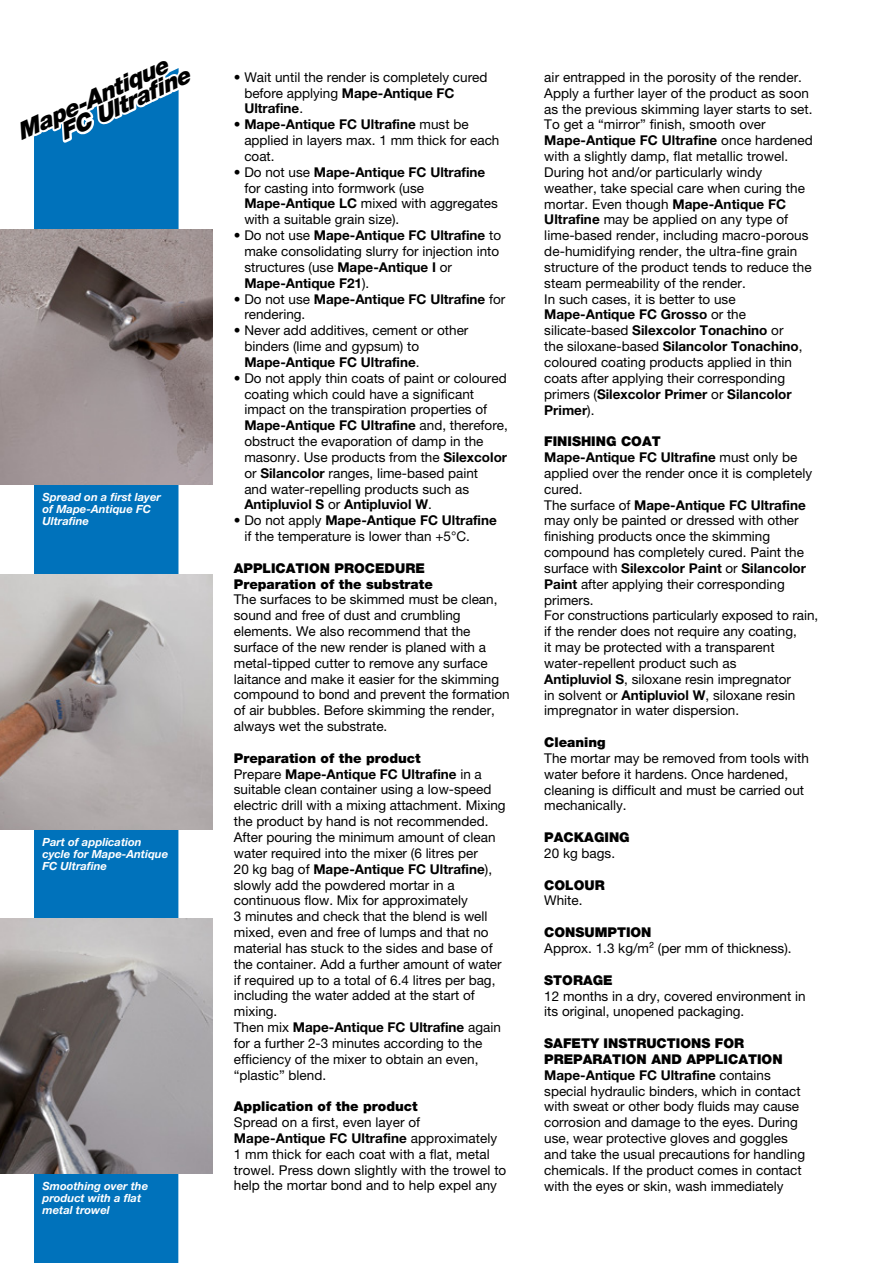
<style>
.page{position:relative;width:893px;height:1263px;background:#fff}
.page>*{position:absolute;margin:0;border:0;box-sizing:border-box;transform-origin:0 0}
.t1{font:italic 900 23.25px/18.6px "Helvetica Neue LTW1 G";color:#000}
.t2{font:13.5px/15.9px "Helvetica Neue LTW1 G";color:#000}
.t3{font:900 13.5px/15.9px "Helvetica Neue LTW1 G";color:#000}
.t4{font:700 13.5px/15.9px "Helvetica Neue LTW1 G";color:#000}
.t5{font:italic 700 11.25px/12px "Helvetica Neue LTW1 G";color:#fff}
.s1{font-weight:700}
.s2{font-weight:400}
.s3{font-weight:900}
</style>
<div class="page">
<div style="left:34px;top:169px;width:145px;height:1094px;background:#0072bb"></div>
<img style="left:0;top:230px;width:213px;height:255px">
<img style="left:0;top:574px;width:213px;height:255px">
<img style="left:0;top:918px;width:213px;height:256px">
<svg style="left:34px;top:68px;width:145px;height:101px"></svg>
<h1 class="t1" style="left:50px;top:108px;width:143px;text-indent:-39px;rotate:-25deg">Mape-Antique<br>FC Ultrafi ne</h1>
<p class="t5" style="left:43px;top:491px;width:120px">Spread on a first layer of Mape-Antique FC<br>Ultrafine</p>
<p class="t5" style="left:43px;top:836px;width:127px">Part of application cycle for Mape-Antique<br>FC Ultrafine</p>
<p class="t5" style="left:43px;top:1180px;width:107px">Smoothing over the product with a flat metal trowel</p>
<p class="t2" style="left:244px;top:69px;width:245px;text-indent:-11px">• Wait until the render is completely cured before applying <span class="s1">Mape-Antique FC<br>Ultrafine</span>.</p>
<p class="t2" style="left:244px;top:116px;width:257px;text-indent:-11px">• <span class="s1">Mape-Antique FC Ultrafine</span> must be applied in layers max. 1 mm thick for each coat.</p>
<p class="t2" style="left:244px;top:164px;width:255px;text-indent:-11px">• Do not use <span class="s1">Mape-Antique FC Ultrafine </span>for casting into formwork (use <span class="s1">Mape-Antique LC</span> mixed with aggregates with a suitable grain size).</p>
<p class="t2" style="left:244px;top:227px;width:258px;text-indent:-11px">• Do not use <span class="s1">Mape-Antique FC Ultrafine</span> to make consolidating slurry for injection into structures (use <span class="s1">Mape-Antique I</span> or <span class="s1">Mape-Antique F21</span>).</p>
<p class="t4" style="left:244px;top:291px;width:262px;text-indent:-11px"><span class="s2">• Do not use</span> Mape-Antique FC Ultrafine <span class="s2">for rendering.</span></p>
<p class="t2" style="left:244px;top:322px;width:226px;text-indent:-11px">• Never add additives, cement or other binders (lime and gypsum) to<br><span class="s1">Mape-Antique FC Ultrafine</span>.</p>
<p class="t2" style="left:244px;top:370px;width:265px;text-indent:-11px">• Do not apply thin coats of paint or coloured coating which could have a significant impact on the transpiration properties of <span class="s1">Mape-Antique FC Ultrafine</span> and, therefore, obstruct the evaporation of damp in the masonry. Use products from the <span class="s1">Silexcolor </span>or <span class="s1">Silancolor</span> ranges, lime-based paint<br>and water-repelling products such as <span class="s1">Antipluviol S</span> or <span class="s1">Antipluviol W</span>.</p>
<p class="t2" style="left:244px;top:512px;width:254px;text-indent:-11px">• Do not apply <span class="s1">Mape-Antique FC Ultrafine </span>if the temperature is lower than +5°C.</p>
<p class="t3" style="left:234px;top:560px;width:201px">APPLICATION PROCEDURE<br>Preparation of the substrate</p>
<p class="t2" style="left:234px;top:592px;width:277px">The surfaces to be skimmed must be clean, sound and free of dust and crumbling elements. We also recommend that the surface of the new render is planed with a metal-tipped cutter to remove any surface laitance and make it easier for the skimming compound to bond and prevent the formation of air bubbles. Before skimming the render, always wet the substrate.</p>
<p class="t2" style="left:234px;top:750px;width:273px"><span class="s3">Preparation of the product<br></span>Prepare <span class="s1">Mape-Antique FC Ultrafine</span> in a suitable clean container using a low-speed electric drill with a mixing attachment. Mixing the product by hand is not recommended.<br>After pouring the minimum amount of clean water required into the mixer (6 litres per<br>20 kg bag of <span class="s1">Mape-Antique FC Ultrafine</span>), slowly add the powdered mortar in a continuous flow. Mix for approximately<br>3 minutes and check that the blend is well mixed, even and free of lumps and that no material has stuck to the sides and base of the container. Add a further amount of water if required up to a total of 6.4 litres per bag, including the water added at the start of mixing.<br>Then mix <span class="s1">Mape-Antique FC Ultrafine</span> again for a further 2-3 minutes according to the efficiency of the mixer to obtain an even, “plastic” blend.</p>
<p class="t3" style="left:234px;top:1098px;width:185px">Application of the product</p>
<p class="t2" style="left:234px;top:1114px;width:274px">Spread on a first, even layer of <span class="s1">Mape-Antique FC Ultrafine</span> approximately 1 mm thick for each coat with a flat, metal trowel. Press down slightly with the trowel to help the mortar bond and to help expel any</p>
<p class="t2" style="left:544px;top:69px;width:270px">air entrapped in the porosity of the render.<br>Apply a further layer of the product as soon as the previous skimming layer starts to set.<br>To get a “mirror” finish, smooth over <span class="s1">Mape-Antique FC Ultrafine</span> once hardened with a slightly damp, flat metallic trowel.<br>During hot and/or particularly windy weather, take special care when curing the mortar. Even though <span class="s1">Mape-Antique FC Ultrafine</span> may be applied on any type of lime-based render, including macro-porous de-humidifying render, the ultra-fine grain structure of the product tends to reduce the steam permeability of the render.<br>In such cases, it is better to use <span class="s1">Mape-Antique FC Grosso</span> or the silicate-based <span class="s1">Silexcolor Tonachino</span> or<br>the siloxane-based <span class="s1">Silancolor Tonachino</span>, coloured coating products applied in thin coats after applying their corresponding primers (<span class="s1">Silexcolor Primer</span> or <span class="s1">Silancolor Primer</span>).</p>
<p class="t2" style="left:544px;top:433px;width:275px"><span class="s3">FINISHING COAT<br></span><span class="s1">Mape-Antique FC Ultrafine</span> must only be applied over the render once it is completely cured.<br>The surface of <span class="s1">Mape-Antique FC Ultrafine </span>may only be painted or dressed with other finishing products once the skimming compound has completely cured. Paint the surface with <span class="s1">Silexcolor Paint</span> or <span class="s1">Silancolor Paint</span> after applying their corresponding primers.<br>For constructions particularly exposed to rain, if the render does not require any coating,<br>it may be protected with a transparent water-repellent product such as<br><span class="s1">Antipluviol S</span>, siloxane resin impregnator<br>in solvent or <span class="s1">Antipluviol W</span>, siloxane resin impregnator in water dispersion.</p>
<p class="t3" style="left:544px;top:734px;width:63px">Cleaning</p>
<p class="t2" style="left:544px;top:750px;width:266px">The mortar may be removed from tools with water before it hardens. Once hardened, cleaning is difficult and must be carried out mechanically.</p>
<p class="t3" style="left:544px;top:829px;width:87px">PACKAGING</p>
<p class="t2" style="left:544px;top:845px;width:72px">20 kg bags.</p>
<p class="t3" style="left:544px;top:877px;width:62px">COLOUR</p>
<p class="t2" style="left:544px;top:893px;width:40px">White.</p>
<p class="t3" style="left:544px;top:924px;width:109px">CONSUMPTION</p>
<p class="t2" style="left:544px;top:940px;width:249px">Approx. 1.3 kg/m² (per mm of thickness).</p>
<p class="t3" style="left:544px;top:972px;width:70px">STORAGE</p>
<p class="t2" style="left:544px;top:988px;width:263px">12 months in a dry, covered environment in its original, unopened packaging.</p>
<p class="t2" style="left:544px;top:1035px;width:262px"><span class="s3">SAFETY INSTRUCTIONS FOR PREPARATION AND APPLICATION </span><span class="s1">Mape-Antique FC Ultrafine</span> contains special hydraulic binders, which in contact with sweat or other body fluids may cause corrosion and damage to the eyes. During use, wear protective gloves and goggles and take the usual precautions for handling chemicals. If the product comes in contact with the eyes or skin, wash immediately</p>
</div>
